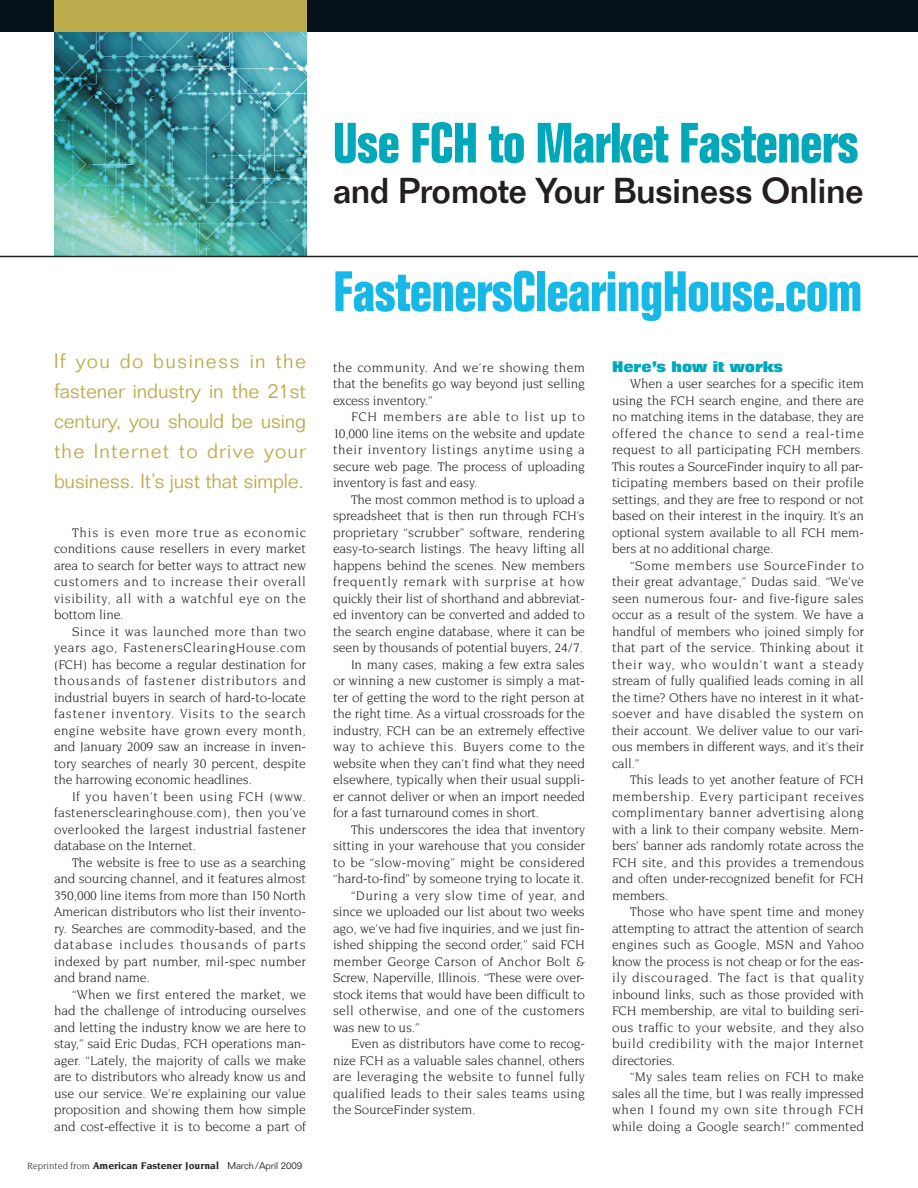
<style>
.page{position:relative;width:918px;height:1188px;background:#fff}
.page>*{position:absolute;margin:0;border:0;box-sizing:border-box;transform-origin:0 0}
.t1{font:700 condensed 55.5px "Folio";letter-spacing:-.015em;color:#15b8e6}
.t2{font:700 condensed 55.5px "Folio";letter-spacing:-.015em;color:#00a8b9}
.t3{font:500 35.25px "Folio";letter-spacing:-.015em;color:#231f20}
.t4{font:300 20.25px/30px "Folio";letter-spacing:-.01em;color:#bdac4e;text-align:justify}
.t5{font:800 15px "Folio";color:#00a8b9}
.t6{font:13.5px/16.5px "Novarese";letter-spacing:-.01em;color:#231f20;text-align:justify}
.t7{font:13.5px "Novarese";letter-spacing:.02em;color:#231f20}
.t8{font:13.5px "Novarese";letter-spacing:.01em;color:#231f20}
.t9{font:13.5px "Novarese";letter-spacing:.035em;color:#231f20}
.t10{font:13.5px "Novarese";letter-spacing:.015em;color:#231f20}
.t11{font:13.5px "Novarese";letter-spacing:.05em;color:#231f20}
.t12{font:700 10.5px "Novarese";color:#231f20}
.s1{font-weight:400;font-size:9.75px}
.s2{font-family:"Folio";font-weight:300;font-size:9.75px}
</style>
<div class="page">
<div style="left:0;top:0;width:918px;height:32px;background:#07111a"></div>
<img style="left:54px;top:32px;width:253px;height:224px">
<div style="left:54px;top:0;width:253px;height:32px;background:#bdac4e"></div>
<hr style="left:0;top:256px;width:918px;height:1px;background:#231f20">
<h1 class="t2" style="left:333px;top:123px;width:527px">Use FCH to Market Fasteners</h1>
<h2 class="t3" style="left:333px;top:178px;width:533px">and Promote Your Business Online</h2>
<h3 class="t4" style="left:54px;top:348px;width:254px">If you do business in the fastener industry in the 21st century, you should be using the Internet to drive your business. It’s just that simple.</h3>
<p class="t6" style="left:54px;top:525px;width:254px;text-indent:18px">This is even more true as economic conditions cause resellers in every market area to search for better ways to attract new customers and to increase their overall visibility, all with a watchful eye on the bottom line.</p>
<p class="t6" style="left:54px;top:624px;width:254px;text-indent:18px">Since it was launched more than two years ago, FastenersClearingHouse.com (FCH) has become a regular destination for thousands of fastener distributors and industrial buyers in search of hard-to-locate fastener inventory. Visits to the search engine website have grown every month, and January 2009 saw an increase in inven&shy;tory searches of nearly 30 percent, despite the harrowing economic headlines.</p>
<p class="t6" style="left:54px;top:789px;width:254px;text-indent:18px">If you haven’t been using FCH (www. fastenersclearinghouse.com), then you’ve overlooked the largest industrial fastener database on the Internet.</p>
<p class="t6" style="left:54px;top:855px;width:254px;text-indent:18px">The website is free to use as a searching and sourcing channel, and it features almost 350,000 line items from more than 150 North American distributors who list their invento&shy;ry. Searches are commodity-based, and the database includes thousands of parts indexed by part number, mil-spec number and brand name.</p>
<p class="t6" style="left:54px;top:987px;width:254px;text-indent:18px">“When we first entered the market, we had the challenge of introducing ourselves and letting the industry know we are here to stay,” said Eric Dudas, FCH operations man&shy;ager. “Lately, the majority of calls we make are to distributors who already know us and use our service. We’re explaining our value proposition and showing them how simple and cost-effective it is to become a part of</p>
<p class="t12" style="left:27px;top:1161px;width:277px"><span class="s1">Reprinted from</span> American Fastener Journal <span class="s2">March/April 2009</span></p>
<h1 class="t1" style="left:333px;top:271px;width:531px">FastenersClearingHouse.com</h1>
<p class="t6" style="left:333px;top:360px;width:254px">the community. And we’re showing them that the benefits go way beyond just selling excess inventory.”</p>
<p class="t6" style="left:333px;top:409px;width:254px;text-indent:18px">FCH members are able to list up to 10,000 line items on the website and update their inventory listings anytime using a secure web page. The process of uploading inventory is fast and easy.</p>
<p class="t6" style="left:351px;top:492px;width:236px">The most common method is to upload a</p>
<p class="t6" style="left:333px;top:508px;width:253px">spreadsheet that is then run through FCH’s</p>
<p class="t8" style="left:333px;top:527px;width:253px">proprietary “scrubber” software, rendering</p>
<p class="t6" style="left:333px;top:541px;width:253px">easy-to-search listings. The heavy lifting all</p>
<p class="t6" style="left:333px;top:558px;width:254px">happens behind the scenes. New members</p>
<p class="t11" style="left:333px;top:576px;width:253px">frequently remark with surprise at how</p>
<p class="t6" style="left:333px;top:591px;width:253px">quickly their list of shorthand and abbreviat-</p>
<p class="t6" style="left:333px;top:607px;width:254px">ed inventory can be converted and added to</p>
<p class="t6" style="left:333px;top:624px;width:253px">the search engine database, where it can be</p>
<p class="t6" style="left:333px;top:640px;width:252px">seen by thousands of potential buyers, 24/7.</p>
<p class="t6" style="left:351px;top:657px;width:235px">In many cases, making a few extra sales</p>
<p class="t6" style="left:333px;top:673px;width:253px">or winning a new customer is simply a mat-</p>
<p class="t6" style="left:333px;top:690px;width:254px">ter of getting the word to the right person at</p>
<p class="t6" style="left:333px;top:706px;width:253px">the right time. As a virtual crossroads for the</p>
<p class="t6" style="left:333px;top:723px;width:254px">industry, FCH can be an extremely effective</p>
<p class="t9" style="left:333px;top:741px;width:254px">way to achieve this. Buyers come to the</p>
<p class="t6" style="left:333px;top:756px;width:254px">website when they can’t find what they need</p>
<p class="t6" style="left:333px;top:772px;width:253px">elsewhere, typically when their usual suppli-</p>
<p class="t6" style="left:333px;top:789px;width:253px">er cannot deliver or when an import needed</p>
<p class="t6" style="left:333px;top:805px;width:208px">for a fast turnaround comes in short.</p>
<p class="t6" style="left:351px;top:822px;width:236px">This underscores the idea that inventory</p>
<p class="t6" style="left:333px;top:838px;width:253px">sitting in your warehouse that you consider</p>
<p class="t10" style="left:333px;top:857px;width:253px">to be “slow-moving” might be considered</p>
<p class="t6" style="left:333px;top:871px;width:253px">“hard-to-find” by someone trying to locate it.</p>
<p class="t9" style="left:351px;top:890px;width:236px">“During a very slow time of year, and</p>
<p class="t6" style="left:333px;top:904px;width:253px">since we uploaded our list about two weeks</p>
<p class="t6" style="left:333px;top:921px;width:253px">ago, we’ve had five inquiries, and we just fin-</p>
<p class="t6" style="left:333px;top:937px;width:253px">ished shipping the second order,” said FCH</p>
<p class="t7" style="left:333px;top:956px;width:254px">member George Carson of Anchor Bolt &amp;</p>
<p class="t6" style="left:333px;top:970px;width:253px">Screw, Naperville, Illinois. “These were over-</p>
<p class="t6" style="left:333px;top:987px;width:253px">stock items that would have been difficult to</p>
<p class="t7" style="left:333px;top:1005px;width:253px">sell otherwise, and one of the customers</p>
<p class="t6" style="left:333px;top:1020px;width:88px">was new to us.”</p>
<p class="t6" style="left:351px;top:1036px;width:235px">Even as distributors have come to recog-</p>
<p class="t6" style="left:333px;top:1053px;width:253px">nize FCH as a valuable sales channel, others</p>
<p class="t7" style="left:333px;top:1071px;width:253px">are leveraging the website to funnel fully</p>
<p class="t8" style="left:333px;top:1088px;width:253px">qualified leads to their sales teams using</p>
<p class="t6" style="left:333px;top:1102px;width:144px">the SourceFinder system.</p>
<p class="t5" style="left:612px;top:361px;width:173px">Here’s how it works</p>
<p class="t6" style="left:612px;top:376px;width:254px;text-indent:18px">When a user searches for a specific item using the FCH search engine, and there are no matching items in the database, they are offered the chance to send a real-time request to all participating FCH members.<br>This routes a SourceFinder inquiry to all par&shy;ticipating members based on their profile settings, and they are free to respond or not based on their interest in the inquiry. It’s an optional system available to all FCH mem&shy;bers at no additional charge.</p>
<p class="t6" style="left:612px;top:558px;width:254px;text-indent:18px">“Some members use SourceFinder to their great advantage,” Dudas said. “We’ve seen numerous four- and five-figure sales occur as a result of the system. We have a handful of members who joined simply for that part of the service. Thinking about it their way, who wouldn’t want a steady stream of fully qualified leads coming in all the time? Others have no interest in it what&shy;soever and have disabled the system on their account. We deliver value to our vari&shy;ous members in different ways, and it’s their call.”</p>
<p class="t6" style="left:612px;top:772px;width:254px;text-indent:18px">This leads to yet another feature of FCH membership. Every participant receives complimentary banner advertising along with a link to their company website. Mem&shy;bers’ banner ads randomly rotate across the FCH site, and this provides a tremendous and often under-recognized benefit for FCH members.</p>
<p class="t6" style="left:612px;top:904px;width:254px;text-indent:18px">Those who have spent time and money attempting to attract the attention of search engines such as Google, MSN and Yahoo know the process is not cheap or for the eas&shy;ily discouraged. The fact is that quality inbound links, such as those provided with FCH membership, are vital to building seri&shy;ous traffic to your website, and they also build credibility with the major Internet directories.</p>
<p class="t6" style="left:612px;top:1069px;width:254px;text-indent:18px">“My sales team relies on FCH to make sales all the time, but I was really impressed when I found my own site through FCH while doing a Google search!” commented</p>
</div>
